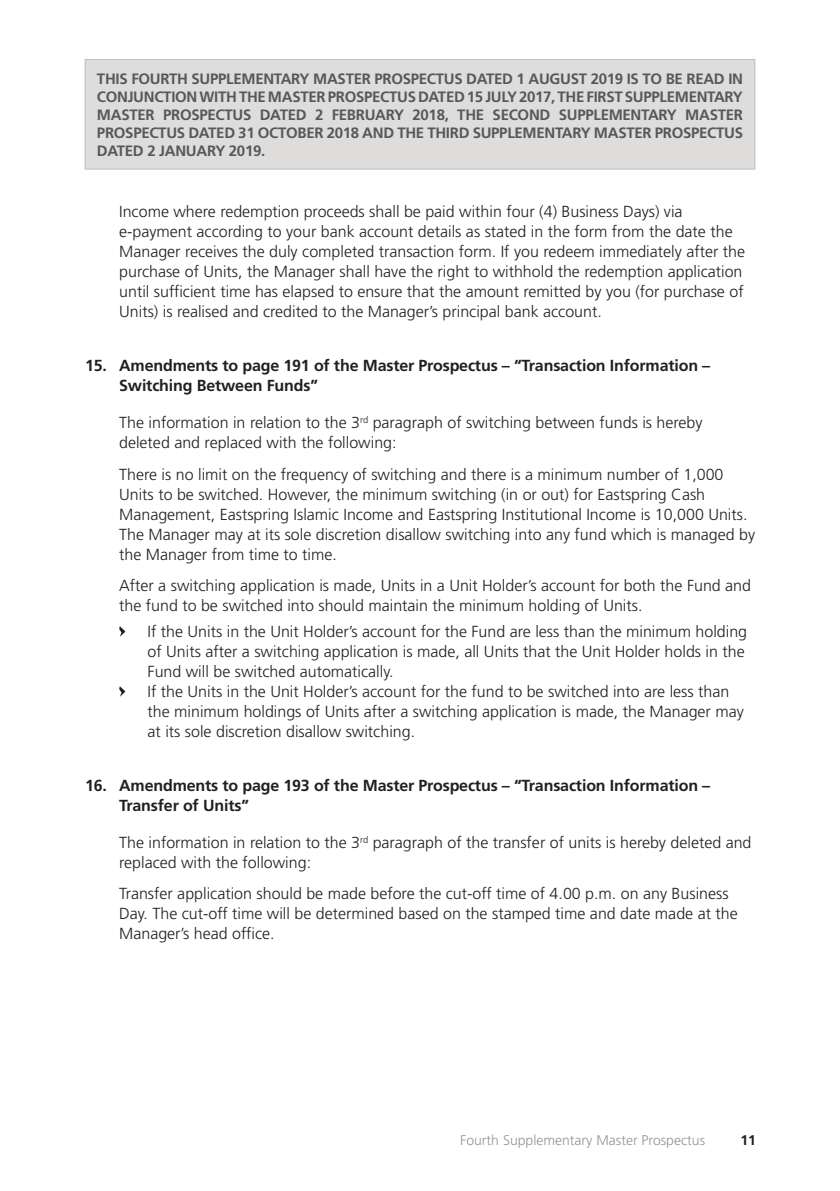
<style>
.page{position:relative;width:840px;height:1191px;background:#fff}
.page>*{position:absolute;margin:0;border:0;box-sizing:border-box;transform-origin:0 0}
.t1{font:300 16px/20px "Frutiger";color:#231f20}
.t2{font:700 16px/20px "Frutiger";letter-spacing:-.01em;color:#231f20}
.t3{font:700 15px/18px "Frutiger";letter-spacing:-.02em;color:#57585a;text-align:justify}
.t4{font:300 14px "Frutiger";color:#939598}
.t5{font:700 14px "Frutiger";color:#231f20}
</style>
<div class="page">
<div style="left:85px;top:60px;width:669px;height:109px;background:#dedddc"></div>
<div style="left:85px;top:59px;width:670px;height:111px;border:1px solid #bcbdc0"></div>
<svg style="left:119px;top:626px;width:6px;height:11px"></svg>
<svg style="left:119px;top:686px;width:6px;height:11px"></svg>
<p class="t3" style="left:97px;top:70px;width:647px">THIS FOURTH SUPPLEMENTARY MASTER PROSPECTUS DATED 1 AUGUST 2019 IS TO BE READ IN CONJUNCTION WITH THE MASTER PROSPECTUS DATED 15 JULY 2017, THE FIRST SUPPLEMENTARY MASTER PROSPECTUS DATED 2 FEBRUARY 2018, THE SECOND SUPPLEMENTARY MASTER PROSPECTUS DATED 31 OCTOBER 2018 AND THE THIRD SUPPLEMENTARY MASTER PROSPECTUS DATED 2 JANUARY 2019.</p>
<p class="t1" style="left:119px;top:202px;width:627px">Income where redemption proceeds shall be paid within four (4) Business Days) via e-payment according to your bank account details as stated in the form from the date the Manager receives the duly completed transaction form. If you redeem immediately after the purchase of Units, the Manager shall have the right to withhold the redemption application until sufficient time has elapsed to ensure that the amount remitted by you (for purchase of Units) is realised and credited to the Manager’s principal bank account.</p>
<p class="t2" style="left:119px;top:356px;width:592px;text-indent:-34px">15. Amendments to page 191 of the Master Prospectus – “Transaction Information –<br>Switching Between Funds”</p>
<p class="t1" style="left:119px;top:413px;width:584px">The information in relation to the 3<sup>rd</sup> paragraph of switching between funds is hereby deleted and replaced with the following:</p>
<p class="t1" style="left:119px;top:464px;width:637px">There is no limit on the frequency of switching and there is a minimum number of 1,000<br>Units to be switched. However, the minimum switching (in or out) for Eastspring Cash Management, Eastspring Islamic Income and Eastspring Institutional Income is 10,000 Units.<br>The Manager may at its sole discretion disallow switching into any fund which is managed by the Manager from time to time.</p>
<p class="t1" style="left:119px;top:575px;width:633px">After a switching application is made, Units in a Unit Holder’s account for both the Fund and the fund to be switched into should maintain the minimum holding of Units.</p>
<p class="t1" style="left:147px;top:621px;width:600px">If the Units in the Unit Holder’s account for the Fund are less than the minimum holding of Units after a switching application is made, all Units that the Unit Holder holds in the Fund will be switched automatically.<br>If the Units in the Unit Holder’s account for the fund to be switched into are less than the minimum holdings of Units after a switching application is made, the Manager may at its sole discretion disallow switching.</p>
<p class="t2" style="left:119px;top:775px;width:592px;text-indent:-34px">16. Amendments to page 193 of the Master Prospectus – “Transaction Information –<br>Transfer of Units”</p>
<p class="t1" style="left:119px;top:832px;width:633px">The information in relation to the 3<sup>rd</sup> paragraph of the transfer of units is hereby deleted and replaced with the following:</p>
<p class="t1" style="left:119px;top:883px;width:619px">Transfer application should be made before the cut-off time of 4.00 p.m. on any Business<br>Day. The cut-off time will be determined based on the stamped time and date made at the<br>Manager’s head office.</p>
<p class="t4" style="left:460px;top:1132px;width:246px">Fourth Supplementary Master Prospectus</p>
<p class="t5" style="left:740px;top:1131px;width:17px">11</p>
</div>
